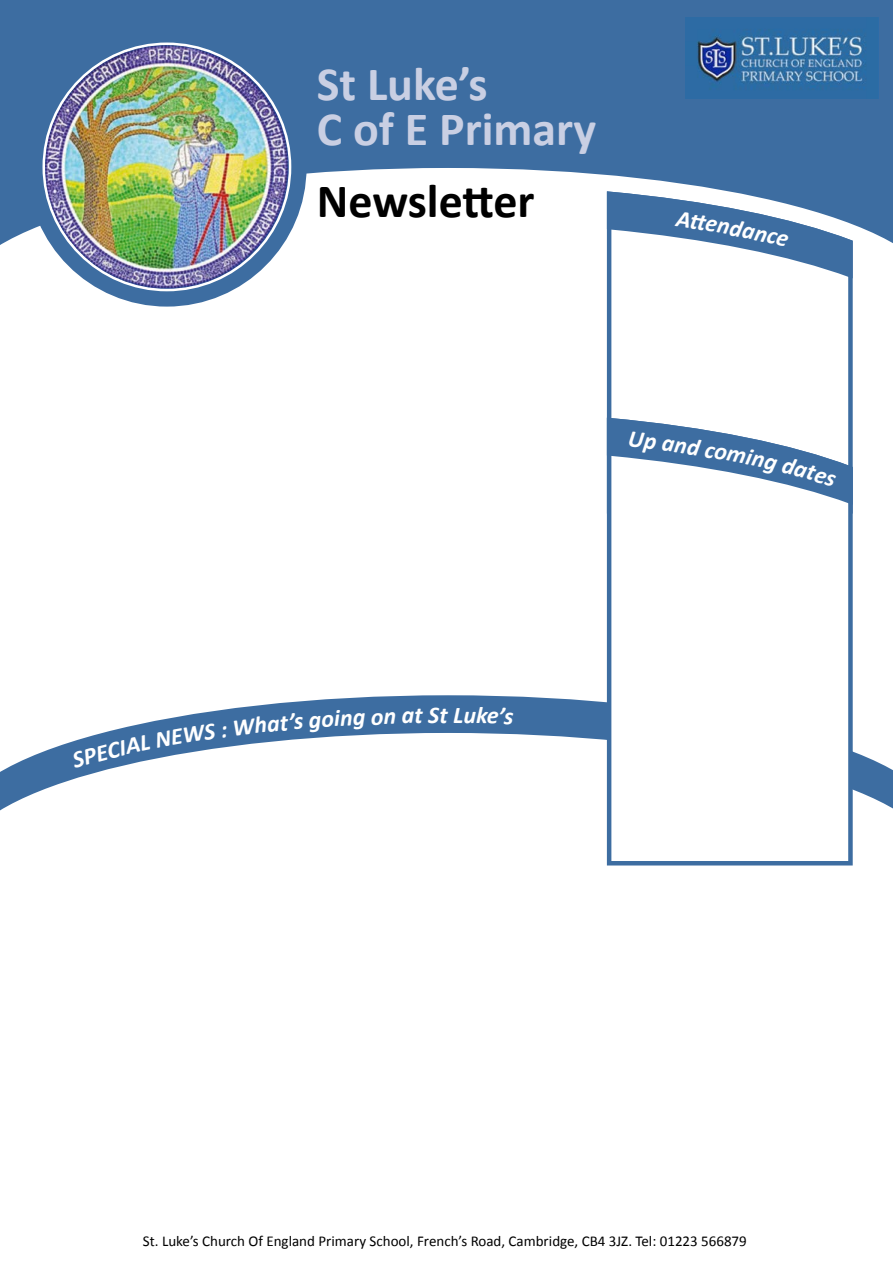
<style>
.page{position:relative;width:893px;height:1263px;background:#fff}
.page>*{position:absolute;margin:0;border:0;box-sizing:border-box;transform-origin:0 0}
.t1{font:700 48px/45px "Calibri";color:#c9cfe3}
.t2{font:700 48px "Calibri";color:#000}
.t3{font:italic 700 24px "Calibri";color:#fff}
.t4{font:15px "Calibri";color:#000}
</style>
<div class="page">
<div style="left:0;top:0;width:893px;height:265px;background:#3d6da1"></div>
<svg style="left:0;top:168px;width:893px;height:138px;fill:#fff"></svg>
<svg style="left:0;top:695px;width:893px;height:116px"></svg>
<svg style="left:605px;top:281px;width:250px;height:134px"></svg>
<svg style="left:605px;top:507px;width:250px;height:359px"></svg>
<div style="left:27px;top:27px;width:280px;height:280px;background:#3d6da1;border-radius:50%"></div>
<img style="left:44px;top:44px;width:246px;height:246px;border-radius:123px">
<img style="left:686px;top:18px;width:192px;height:80px">
<svg style="left:605px;top:189px;width:251px;height:92px"></svg>
<svg style="left:606px;top:415px;width:247px;height:92px"></svg>
<svg style="left:71px;top:723px;width:157px;height:46px"></svg>
<div style="left:234px;top:713px;width:69px;height:23px;background:#3d6da1"></div>
<div style="left:309px;top:710px;width:86px;height:22px;background:#3d6da1"></div>
<svg style="left:402px;top:709px;width:21px;height:15px"></svg>
<svg style="left:464px;top:707px;width:49px;height:17px"></svg>
<h1 class="t1" style="left:317px;top:59px;width:281px">St Luke’s<br>C of E Primary</h1>
<h1 class="t2" style="left:317px;top:171px;width:219px">Newsletter</h1>
<h2 class="t3" style="left:428px;top:700px;width:37px">St L</h2>
<p class="t4" style="left:143px;top:1231px;width:605px">St. Luke’s Church Of England Primary School, French’s Road, Cambridge, CB4 3JZ. Tel: 01223 566879</p>
</div>
